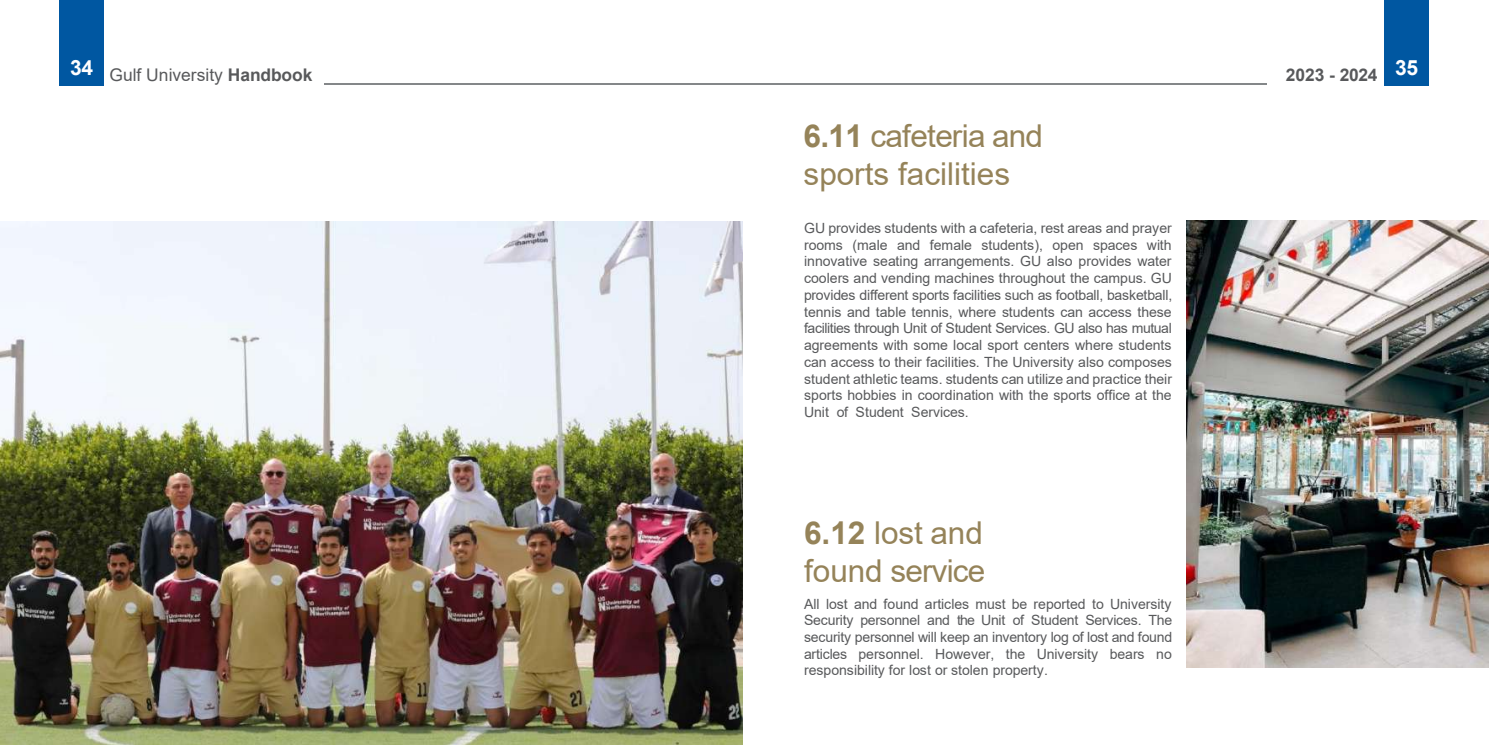
<style>
.page{position:relative;width:1489px;height:745px;background:#fff}
.page>*{position:absolute;margin:0;border:0;box-sizing:border-box;transform-origin:0 0}
.t1{font:31.5px/37.6px "Arial";letter-spacing:-.005em;color:#958359}
.t2{font:700 21px "Arial";color:#fff}
.t3{font:17.5px "Arial";color:#58595b}
.t4{font:700 17.5px "Arial";letter-spacing:-.01em;color:#58595b}
.t5{font:14px/16.6px "Arial";letter-spacing:-.005em;color:#58595b;text-align:justify}
.s1{font-weight:700}
</style>
<div class="page">
<div style="left:60px;top:0;width:44px;height:86px;background:#0057a1"></div>
<div style="left:1384px;top:0;width:45px;height:86px;background:#0057a1"></div>
<hr style="left:324px;top:83px;width:943px;height:2px;background:#848789">
<img style="left:1186px;top:220px;width:302px;height:447px">
<img style="left:0;top:222px;width:742px;height:523px">
<p class="t3" style="left:70px;top:63px;width:244px"><sup>34</sup> Gulf University <span class="s1">Handbook</span></p>
<h2 class="t2" style="left:1395px;top:53px;width:25px">35</h2>
<p class="t4" style="left:1285px;top:62px;width:93px">2023 - 2024</p>
<h1 class="t1" style="left:803px;top:117px;width:241px"><span class="s1">6.11</span> cafeteria and sports facilities</h1>
<p class="t5" style="left:804px;top:220px;width:370px">GU provides students with a cafeteria, rest areas and prayer rooms (male and female students), open spaces with innovative seating arrangements. GU also provides water coolers and vending machines throughout the campus. GU provides different sports facilities such as football, basketball, tennis and table tennis, where students can access these facilities through Unit of Student Services. GU also has mutual agreements with some local sport centers where students can access to their facilities. The University also composes student athletic teams. students can utilize and practice their sports hobbies in coordination with the sports office at the Unit of Student Services.</p>
<h1 class="t1" style="left:804px;top:514px;width:183px"><span class="s1">6.12</span> lost and found service</h1>
<p class="t5" style="left:804px;top:595px;width:370px">All lost and found articles must be reported to University Security personnel and the Unit of Student Services. The security personnel will keep an inventory log of lost and found articles personnel. However, the University bears no responsibility for lost or stolen property.</p>
</div>
